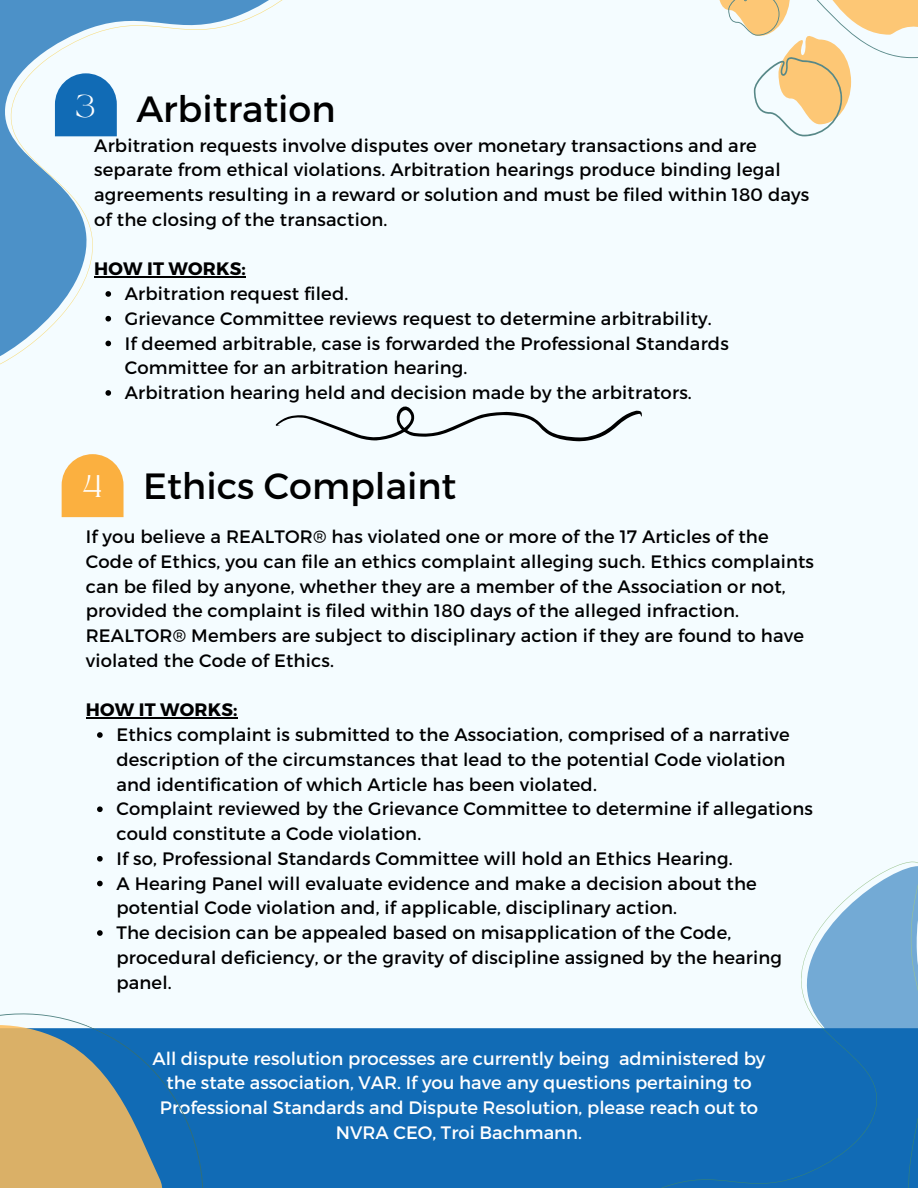
<style>
.page{position:relative;width:918px;height:1188px;background:#f4fcff}
.page>*{position:absolute;margin:0;border:0;box-sizing:border-box;transform-origin:0 0}
.t1{font:36.45px "Montserrat";color:#000}
.t2{font:21.9px "TANAEGEAN";color:#fff}
.t3{font:18px/24.8px "Montserrat";letter-spacing:.01em;color:#000}
.t4{font:18px/24.8px "Montserrat";color:#fff;text-align:center}
.t5{font:700 18px "Montserrat";letter-spacing:.01em;color:#000}
</style>
<div class="page">
<svg style="left:0;top:0;width:283px;height:365px"></svg>
<svg style="left:719px;top:0;width:199px;height:136px"></svg>
<svg style="left:55px;top:73px;width:62px;height:63px;background:#2a7bbd"></svg>
<svg style="left:276px;top:406px;width:366px;height:35px"></svg>
<svg style="left:62px;top:454px;width:62px;height:63px;background:#fab855"></svg>
<div style="left:266px;top:1028px;width:331px;height:160px;background:#116bb5"></div>
<svg style="left:105px;top:291px;width:6px;height:6px"></svg>
<svg style="left:105px;top:316px;width:6px;height:6px"></svg>
<svg style="left:105px;top:341px;width:6px;height:5px"></svg>
<svg style="left:105px;top:390px;width:6px;height:6px"></svg>
<hr style="left:94px;top:277px;width:152px;height:1px;background:#000">
<svg style="left:97px;top:732px;width:6px;height:6px"></svg>
<svg style="left:97px;top:806px;width:6px;height:6px"></svg>
<svg style="left:97px;top:856px;width:6px;height:6px"></svg>
<svg style="left:97px;top:881px;width:6px;height:5px"></svg>
<svg style="left:97px;top:930px;width:6px;height:6px"></svg>
<hr style="left:86px;top:718px;width:152px;height:1px;background:#000">
<svg style="left:0;top:1013px;width:266px;height:175px;background:#76939a"></svg>
<svg style="left:597px;top:861px;width:321px;height:327px"></svg>
<p class="t2" style="left:76px;top:93px;width:21px">3</p>
<h1 class="t1" style="left:136px;top:86px;width:201px">Arbitration</h1>
<p class="t3" style="left:94px;top:132px;width:717px">Arbitration requests involve disputes over monetary transactions and are separate from ethical violations. Arbitration hearings produce binding legal agreements resulting in a reward or solution and must be filed within 180 days of the closing of the transaction.</p>
<p class="t5" style="left:94px;top:257px;width:153px">HOW IT WORKS:</p>
<p class="t3" style="left:125px;top:280px;width:606px">Arbitration request filed.<br>Grievance Committee reviews request to determine arbitrability.<br>If deemed arbitrable, case is forwarded the Professional Standards Committee for an arbitration hearing.<br>Arbitration hearing held and decision made by the arbitrators.</p>
<p class="t2" style="left:83px;top:474px;width:20px">4</p>
<h1 class="t1" style="left:143px;top:462px;width:315px">Ethics Complaint</h1>
<p class="t3" style="left:86px;top:524px;width:730px">If you believe a REALTOR® has violated one or more of the 17 Articles of the Code of Ethics, you can file an ethics complaint alleging such. Ethics complaints can be filed by anyone, whether they are a member of the Association or not, provided the complaint is filed within 180 days of the alleged infraction.<br>REALTOR® Members are subject to disciplinary action if they are found to have violated the Code of Ethics.</p>
<p class="t5" style="left:86px;top:698px;width:153px">HOW IT WORKS:</p>
<p class="t3" style="left:116px;top:722px;width:698px">Ethics complaint is submitted to the Association, comprised of a narrative description of the circumstances that lead to the potential Code violation and identification of which Article has been violated.<br>Complaint reviewed by the Grievance Committee to determine if allegations could constitute a Code violation.<br>If so, Professional Standards Committee will hold an Ethics Hearing.<br>A Hearing Panel will evaluate evidence and make a decision about the potential Code violation and, if applicable, disciplinary action.<br>The decision can be appealed based on misapplication of the Code, procedural deficiency, or the gravity of discipline assigned by the hearing panel.</p>
<p class="t4" style="left:152px;top:1045px;width:615px">All dispute resolution processes are currently being administered by the state association, VAR. If you have any questions pertaining to Professional Standards and Dispute Resolution, please reach out to NVRA CEO, Troi Bachmann.</p>
</div>
